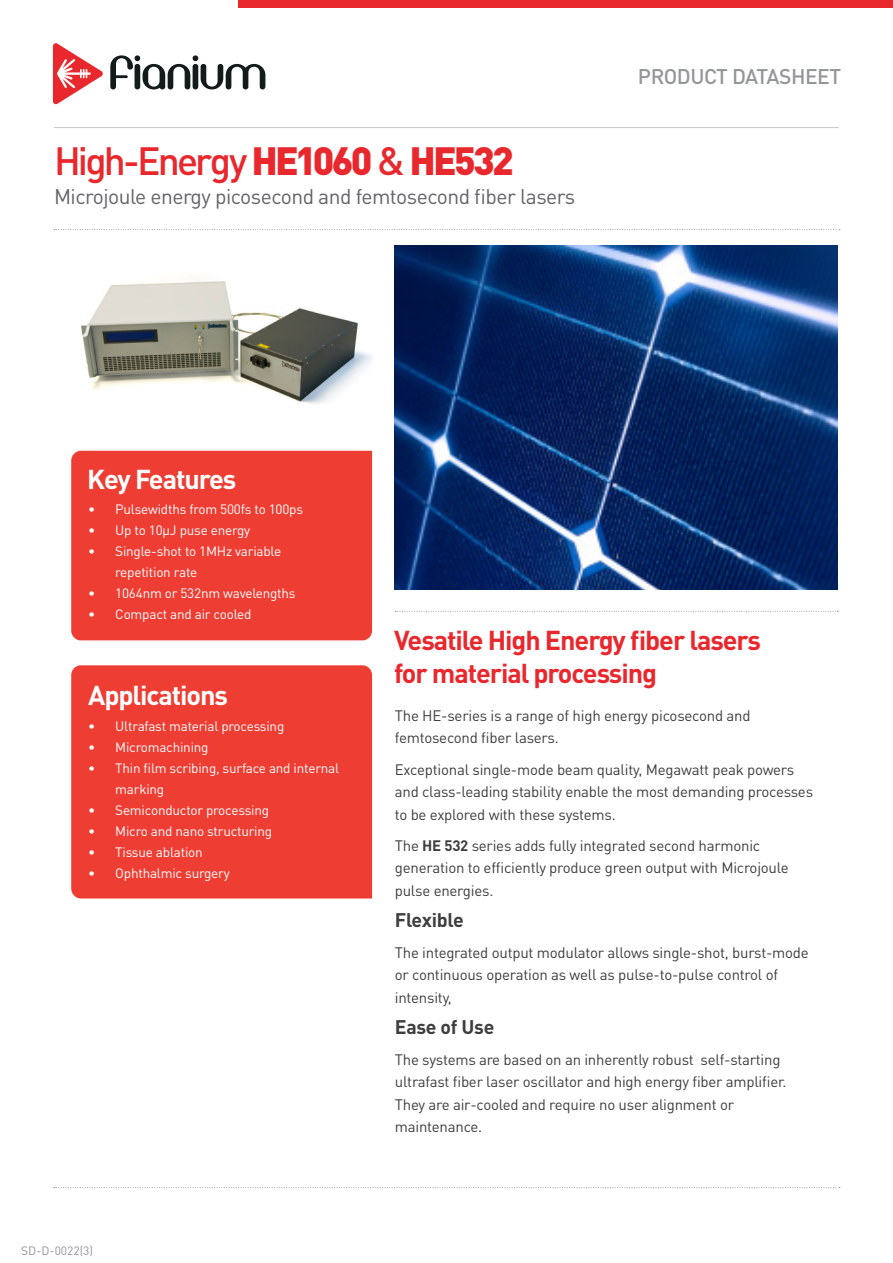
<style>
.page{position:relative;width:893px;height:1263px;background:#fff}
.page>*{position:absolute;margin:0;border:0;box-sizing:border-box;transform-origin:0 0}
.t1{font:500 39px "DIN Pro";letter-spacing:-.075em;color:#e9282d}
.t2{font:700 27px/32.4px "DIN Pro";letter-spacing:-.04em;color:#e9282d}
.t3{font:700 27px "DIN Pro";letter-spacing:-.04em;color:#fff}
.t4{font:21px "DIN Pro";letter-spacing:-.025em;color:#636366}
.t5{font:500 21px "DIN Pro";letter-spacing:-.025em;color:#939598}
.t6{font:700 19.5px "DIN Pro";letter-spacing:-.015em;color:#3e3e3f}
.t7{font:15px/22.5px "DIN Pro";letter-spacing:-.015em;color:#3e3e3f}
.t8{font:13.5px/21px "DIN Pro";letter-spacing:-.015em;color:#fff}
.t9{font:12px "DIN Pro";color:#939598}
.s1{font-weight:900}
.s2{font-weight:700}
</style>
<div class="page">
<img style="left:394px;top:246px;width:444px;height:344px">
<img style="left:79px;top:279px;width:293px;height:172px">
<div style="left:238px;top:0;width:655px;height:8px;background:#e9282d"></div>
<svg style="left:53px;top:43px;width:50px;height:61px"></svg>
<svg style="left:110px;top:55px;width:155px;height:34px"></svg>
<svg style="left:54px;top:1187px;width:786px;height:1px"></svg>
<hr style="left:54px;top:127px;width:785px;height:1px;background:#c7c8ca">
<svg style="left:54px;top:229px;width:786px;height:1px"></svg>
<svg style="left:395px;top:611px;width:443px;height:1px"></svg>
<div style="left:71px;top:451px;width:301px;height:189px;background:#ee3e34"></div>
<div style="left:71px;top:665px;width:301px;height:233px;background:#ee3e34"></div>
<p class="t1" style="left:54px;top:135px;width:461px">High-Energy <span class="s1">HE1060</span> &amp; <span class="s1">HE532</span></p>
<p class="t4" style="left:54px;top:182px;width:523px">Microjoule energy picosecond and femtosecond fiber lasers</p>
<h3 class="t5" style="left:638px;top:62px;width:205px">PRODUCT DATASHEET</h3>
<p class="t3" style="left:87px;top:461px;width:151px">Key Features</p>
<p class="t8" style="left:88px;top:498px;width:216px">• Pulsewidths from 500fs to 100ps</p>
<p class="t8" style="left:88px;top:519px;width:164px">• Up to 10µJ puse energy</p>
<p class="t8" style="left:115px;top:540px;width:167px;text-indent:-27px">• Single-shot to 1MHz variable repetition rate</p>
<p class="t8" style="left:88px;top:582px;width:209px">• 1064nm or 532nm wavelengths</p>
<p class="t8" style="left:88px;top:603px;width:165px">• Compact and air cooled</p>
<p class="t3" style="left:88px;top:677px;width:141px">Applications</p>
<p class="t8" style="left:88px;top:715px;width:198px">• Ultrafast material processing</p>
<p class="t8" style="left:88px;top:736px;width:122px">• Micromachining</p>
<p class="t8" style="left:115px;top:757px;width:225px;text-indent:-27px">• Thin film scribing, surface and internal marking</p>
<p class="t8" style="left:88px;top:799px;width:182px">• Semiconductor processing</p>
<p class="t8" style="left:88px;top:820px;width:185px">• Micro and nano structuring</p>
<p class="t8" style="left:88px;top:841px;width:116px">• Tissue ablation</p>
<p class="t8" style="left:88px;top:862px;width:143px">• Ophthalmic surgery</p>
<p class="t9" style="left:21px;top:1243px;width:73px">SD-D-0022(3)</p>
<p class="t2" style="left:394px;top:623px;width:368px">Vesatile High Energy fiber lasers for material processing</p>
<p class="t7" style="left:395px;top:704px;width:357px">The HE-series is a range of high energy picosecond and femtosecond fiber lasers.</p>
<p class="t7" style="left:395px;top:757px;width:420px">Exceptional single-mode beam quality, Megawatt peak powers and class-leading stability enable the most demanding processes to be explored with these systems.</p>
<p class="t7" style="left:395px;top:833px;width:395px">The <span class="s2">HE 532</span> series adds fully integrated second harmonic generation to efficiently produce green output with Microjoule pulse energies.</p>
<p class="t6" style="left:395px;top:906px;width:70px">Flexible</p>
<p class="t7" style="left:395px;top:940px;width:416px">The integrated output modulator allows single-shot, burst-mode or continuous operation as well as pulse-to-pulse control of intensity,</p>
<p class="t6" style="left:395px;top:1013px;width:101px">Ease of Use</p>
<p class="t7" style="left:395px;top:1047px;width:393px">The systems are based on an inherently robust self-starting ultrafast fiber laser oscillator and high energy fiber amplifier.<br>They are air-cooled and require no user alignment or maintenance.</p>
</div>
